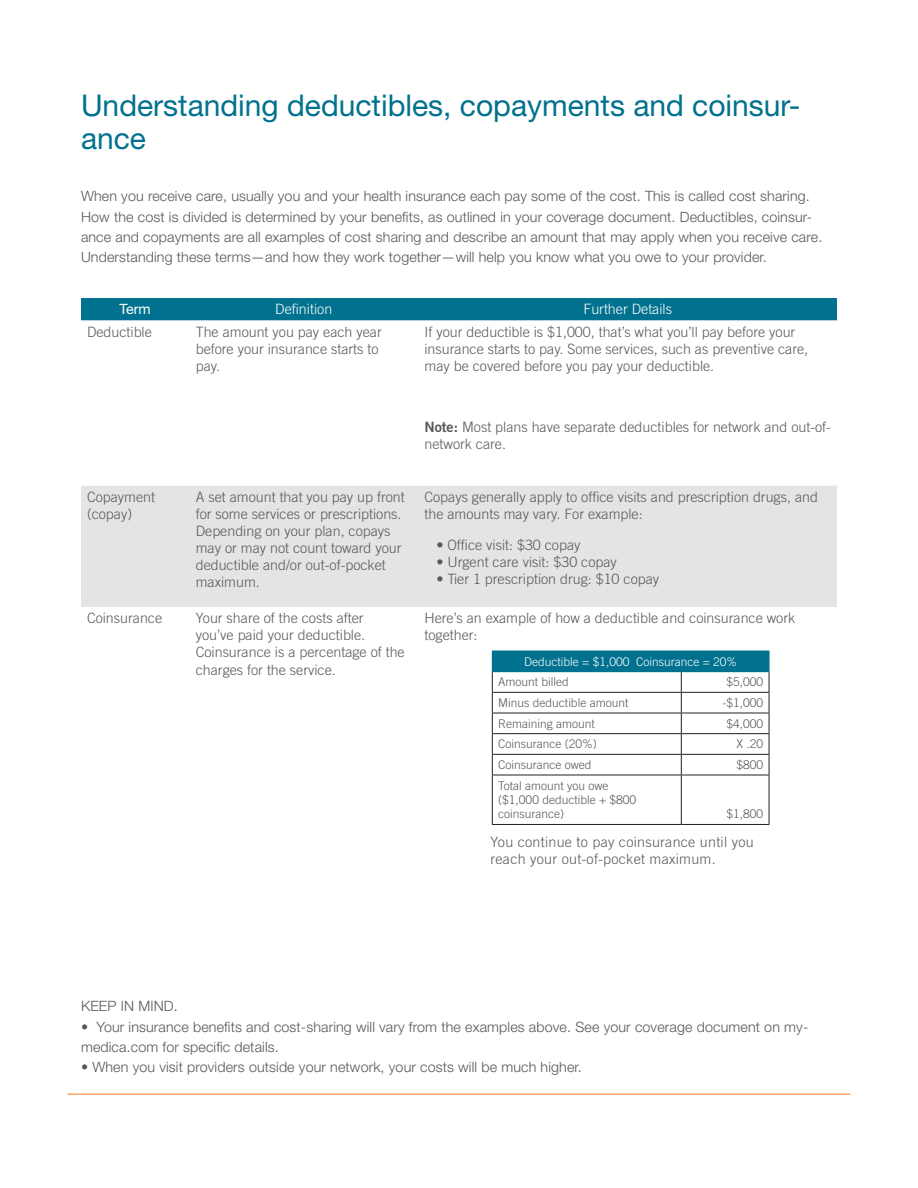
<style>
.page{position:relative;width:918px;height:1188px;background:#fff}
.page>*{position:absolute;margin:0;border:0;box-sizing:border-box;transform-origin:0 0}
.Headline{font:30px/32.4px "Helvetica Neue LT Std";color:#00718e}
.Headline-2{font:300 14.25px/17.1px "Trade Gothic LT Std";color:#57585a}
.Headline-3{font:300 14.25px/20.2px "Helvetica Neue LT Std";letter-spacing:.01em;color:#57585a}
.Q_and_A{font:300 14.25px/17.1px "Trade Gothic LT Std";letter-spacing:.02em;color:#57585a}
.Headline-4{font:300 14.25px "Trade Gothic LT Std";color:#fff}
.Headline-5{font:14.25px "Helvetica Neue LT Std";color:#fff}
.Headline-6{font:300 12px/14.4px "Trade Gothic LT Std";color:#57585a}
.Headline-7{font:300 12px "Trade Gothic LT Std";color:#fff}
.s1{font-family:"Trade Gothic LT Std Bd 2";font-weight:400}
</style>
<div class="page">
<hr style="left:68px;top:1094px;width:782px;height:1px;background:#f57d21">
<div style="left:81px;top:298px;width:756px;height:22px;background:#00718e"></div>
<div style="left:81px;top:486px;width:756px;height:121px;background:#e3e4e6"></div>
<div style="left:492px;top:651px;width:277px;height:21px;background:#00718e"></div>
<hr style="left:492px;top:692px;width:189px;height:1px;background:#231f20">
<hr style="left:681px;top:692px;width:88px;height:1px;background:#231f20">
<hr style="left:492px;top:713px;width:189px;height:1px;background:#231f20">
<hr style="left:681px;top:713px;width:88px;height:1px;background:#231f20">
<hr style="left:492px;top:733px;width:189px;height:1px;background:#231f20">
<hr style="left:681px;top:733px;width:88px;height:1px;background:#231f20">
<hr style="left:492px;top:754px;width:189px;height:1px;background:#231f20">
<hr style="left:681px;top:754px;width:88px;height:1px;background:#231f20">
<svg style="left:681px;top:672px;width:1px;height:103px"></svg>
<hr style="left:492px;top:775px;width:189px;height:1px;background:#231f20">
<hr style="left:492px;top:775px;width:1px;height:49px;background:#231f20">
<hr style="left:681px;top:775px;width:88px;height:1px;background:#231f20">
<hr style="left:681px;top:775px;width:1px;height:49px;background:#231f20">
<hr style="left:769px;top:775px;width:1px;height:49px;background:#231f20">
<hr style="left:492px;top:824px;width:189px;height:1px;background:#231f20">
<hr style="left:681px;top:824px;width:88px;height:1px;background:#231f20">
<svg style="left:492px;top:672px;width:1px;height:103px"></svg>
<svg style="left:769px;top:651px;width:1px;height:124px"></svg>
<p class="Headline" style="left:81px;top:89px;width:721px">Understanding deductibles, copayments and coinsur&shy;ance</p>
<p class="Headline-3" style="left:81px;top:186px;width:743px">When you receive care, usually you and your health insurance each pay some of the cost. This is called cost sharing.<br>How the cost is divided is determined by your benefits, as outlined in your coverage document. Deductibles, coinsur&shy;ance and copayments are all examples of cost sharing and describe an amount that may apply when you receive care.<br>Understanding these terms—and how they work together—will help you know what you owe to your provider.</p>
<p class="Headline-5" style="left:119px;top:301px;width:33px">Term</p>
<p class="Headline-4" style="left:275px;top:301px;width:59px">Definition</p>
<p class="Headline-4" style="left:583px;top:301px;width:90px">Further Details</p>
<p class="Headline-2" style="left:87px;top:323px;width:66px">Deductible</p>
<p class="Headline-2" style="left:196px;top:323px;width:188px">The amount you pay each year before your insurance starts to pay.</p>
<p class="Headline-2" style="left:424px;top:323px;width:385px">If your deductible is $1,000, that’s what you’ll pay before your insurance starts to pay. Some services, such as preventive care, may be covered before you pay your deductible.</p>
<p class="Headline-2" style="left:87px;top:488px;width:70px">Copayment</p>
<p class="Headline-2" style="left:87px;top:505px;width:47px">(copay)</p>
<p class="Headline-2" style="left:424px;top:418px;width:408px"><span class="s1">Note:</span> Most plans have separate deductibles for network and out-of&shy;network care.</p>
<p class="Headline-2" style="left:196px;top:488px;width:211px">A set amount that you pay up front for some services or prescriptions.<br>Depending on your plan, copays may or may not count toward your deductible and/or out-of-pocket maximum.</p>
<p class="Headline-2" style="left:424px;top:488px;width:395px">Copays generally apply to office visits and prescription drugs, and the amounts may vary. For example:</p>
<p class="Headline-2" style="left:436px;top:536px;width:146px">• Office visit: $30 copay</p>
<p class="Headline-2" style="left:436px;top:553px;width:182px">• Urgent care visit: $30 copay</p>
<p class="Headline-2" style="left:436px;top:570px;width:224px">• Tier 1 prescription drug: $10 copay</p>
<p class="Headline-2" style="left:87px;top:609px;width:77px">Coinsurance</p>
<p class="Headline-2" style="left:196px;top:609px;width:211px">Your share of the costs after you’ve paid your deductible.<br>Coinsurance is a percentage of the charges for the service.</p>
<p class="Headline-2" style="left:424px;top:609px;width:372px">Here’s an example of how a deductible and coinsurance work together:</p>
<p class="Headline-7" style="left:524px;top:654px;width:215px">Deductible = $1,000 Coinsurance = 20%</p>
<p class="Headline-6" style="left:498px;top:675px;width:72px">Amount billed</p>
<p class="Headline-6" style="left:726px;top:675px;width:38px">$5,000</p>
<p class="Headline-6" style="left:498px;top:695px;width:132px">Minus deductible amount</p>
<p class="Headline-6" style="left:722px;top:695px;width:42px">-$1,000</p>
<p class="Headline-6" style="left:498px;top:716px;width:98px">Remaining amount</p>
<p class="Headline-6" style="left:726px;top:716px;width:38px">$4,000</p>
<p class="Headline-6" style="left:498px;top:737px;width:100px">Coinsurance (20%)</p>
<p class="Headline-6" style="left:736px;top:737px;width:28px">X .20</p>
<p class="Headline-6" style="left:498px;top:757px;width:95px">Coinsurance owed</p>
<p class="Headline-6" style="left:736px;top:757px;width:28px">$800</p>
<p class="Headline-6" style="left:498px;top:778px;width:112px">Total amount you owe</p>
<p class="Headline-6" style="left:498px;top:792px;width:139px">($1,000 deductible + $800 coinsurance)</p>
<p class="Headline-6" style="left:726px;top:806px;width:38px">$1,800</p>
<p class="Q_and_A" style="left:490px;top:833px;width:265px">You continue to pay coinsurance until you reach your out-of-pocket maximum.</p>
<p class="Headline-3" style="left:81px;top:996px;width:98px">KEEP IN MIND.</p>
<p class="Headline-3" style="left:81px;top:1016px;width:729px">• Your insurance benefits and cost-sharing will vary from the examples above. See your coverage document on my&shy;medica.com for specific details.</p>
<p class="Headline-3" style="left:81px;top:1057px;width:502px">• When you visit providers outside your network, your costs will be much higher.</p>
</div>
